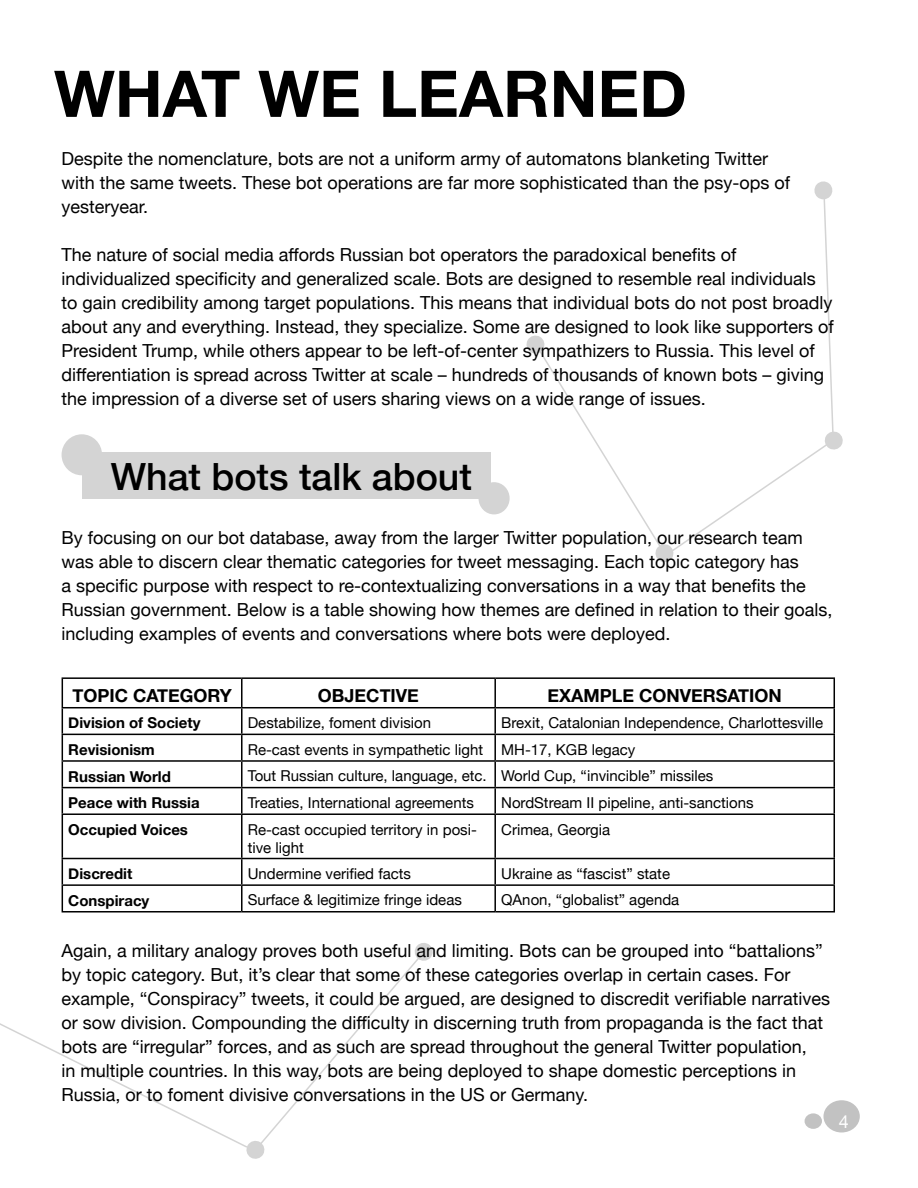
<style>
.page{position:relative;width:918px;height:1188px;background:#fff}
.page>*{position:absolute;margin:0;border:0;box-sizing:border-box;transform-origin:0 0}
.t1{font:700 64.5px "Helvetica Neue";color:#000}
.t2{font:500 37.5px "Helvetica Neue";color:#000}
.t3{font:18px/24px "Helvetica Neue";color:#000}
.t4{font:700 18px "Helvetica Neue";color:#000}
.t5{font:18px "Helvetica Neue";color:#fff}
.t6{font:15px/18px "Helvetica Neue";color:#000}
.t7{font:700 15px "Helvetica Neue";color:#000}
</style>
<div class="page">
<div style="left:823px;top:1100px;width:37px;height:32px;background:#c2c2c2;border-radius:50%"></div>
<div style="left:805px;top:1113px;width:17px;height:16px;background:#c2c2c2;border-radius:50%"></div>
<svg style="left:0;top:943px;width:433px;height:216px"></svg>
<svg style="left:526px;top:181px;width:317px;height:381px"></svg>
<div style="left:82px;top:452px;width:409px;height:46px;background:#d4d4d4"></div>
<hr style="left:62px;top:677px;width:180px;height:2px;background:#000">
<hr style="left:242px;top:677px;width:253px;height:2px;background:#000">
<hr style="left:241px;top:679px;width:2px;height:28px;background:#000">
<hr style="left:495px;top:677px;width:340px;height:2px;background:#000">
<hr style="left:494px;top:679px;width:2px;height:28px;background:#000">
<hr style="left:62px;top:707px;width:180px;height:1px;background:#000">
<hr style="left:242px;top:707px;width:253px;height:1px;background:#000">
<hr style="left:241px;top:708px;width:2px;height:26px;background:#000">
<hr style="left:495px;top:707px;width:340px;height:1px;background:#000">
<hr style="left:494px;top:708px;width:2px;height:26px;background:#000">
<hr style="left:62px;top:734px;width:180px;height:1px;background:#000">
<hr style="left:242px;top:734px;width:253px;height:1px;background:#000">
<hr style="left:241px;top:735px;width:2px;height:25px;background:#000">
<hr style="left:495px;top:734px;width:340px;height:1px;background:#000">
<hr style="left:494px;top:735px;width:2px;height:25px;background:#000">
<hr style="left:62px;top:760px;width:180px;height:2px;background:#000">
<hr style="left:242px;top:760px;width:253px;height:2px;background:#000">
<hr style="left:241px;top:762px;width:2px;height:25px;background:#000">
<hr style="left:495px;top:760px;width:340px;height:2px;background:#000">
<hr style="left:494px;top:762px;width:2px;height:25px;background:#000">
<hr style="left:62px;top:787px;width:180px;height:1px;background:#000">
<svg style="left:62px;top:679px;width:1px;height:134px"></svg>
<hr style="left:242px;top:787px;width:253px;height:1px;background:#000">
<hr style="left:241px;top:788px;width:2px;height:25px;background:#000">
<hr style="left:495px;top:787px;width:340px;height:1px;background:#000">
<hr style="left:494px;top:788px;width:2px;height:25px;background:#000">
<svg style="left:834px;top:679px;width:1px;height:134px"></svg>
<hr style="left:62px;top:813px;width:180px;height:2px;background:#000">
<hr style="left:62px;top:815px;width:1px;height:43px;background:#000">
<hr style="left:242px;top:813px;width:253px;height:2px;background:#000">
<hr style="left:241px;top:815px;width:2px;height:43px;background:#000">
<hr style="left:495px;top:813px;width:340px;height:2px;background:#000">
<hr style="left:494px;top:815px;width:2px;height:43px;background:#000">
<hr style="left:834px;top:815px;width:1px;height:43px;background:#000">
<hr style="left:62px;top:858px;width:180px;height:1px;background:#000">
<hr style="left:242px;top:858px;width:253px;height:1px;background:#000">
<hr style="left:241px;top:859px;width:2px;height:25px;background:#000">
<hr style="left:495px;top:858px;width:340px;height:1px;background:#000">
<hr style="left:494px;top:859px;width:2px;height:25px;background:#000">
<hr style="left:62px;top:884px;width:180px;height:2px;background:#000">
<svg style="left:62px;top:859px;width:1px;height:52px"></svg>
<hr style="left:242px;top:884px;width:253px;height:2px;background:#000">
<hr style="left:241px;top:886px;width:2px;height:25px;background:#000">
<hr style="left:495px;top:884px;width:340px;height:2px;background:#000">
<hr style="left:494px;top:886px;width:2px;height:25px;background:#000">
<svg style="left:834px;top:859px;width:1px;height:52px"></svg>
<hr style="left:62px;top:911px;width:180px;height:2px;background:#000">
<hr style="left:242px;top:911px;width:253px;height:2px;background:#000">
<hr style="left:495px;top:911px;width:340px;height:2px;background:#000">
<div style="left:62px;top:434px;width:40px;height:41px;background:#d4d4d4;border-radius:50%"></div>
<div style="left:479px;top:482px;width:31px;height:32px;background:#d4d4d4;border-radius:50%"></div>
<h1 class="t1" style="left:54px;top:43px;width:635px">WHAT WE LEARNED</h1>
<p class="t3" style="left:62px;top:147px;width:730px">Despite the nomenclature, bots are not a uniform army of automatons blanketing Twitter with the same tweets. These bot operations are far more sophisticated than the psy-ops of yesteryear.</p>
<p class="t3" style="left:62px;top:243px;width:774px">The nature of social media affords Russian bot operators the paradoxical benefits of individualized specificity and generalized scale. Bots are designed to resemble real individuals to gain credibility among target populations. This means that individual bots do not post broadly about any and everything. Instead, they specialize. Some are designed to look like supporters of President Trump, while others appear to be left-of-center sympathizers to Russia. This level of differentiation is spread across Twitter at scale – hundreds of thousands of known bots – giving the impression of a diverse set of users sharing views on a wide range of issues.</p>
<h2 class="t2" style="left:111px;top:446px;width:363px">What bots talk about</h2>
<p class="t3" style="left:62px;top:527px;width:773px">By focusing on our bot database, away from the larger Twitter population, our research team was able to discern clear thematic categories for tweet messaging. Each topic category has<br>a specific purpose with respect to re-contextualizing conversations in a way that benefits the Russian government. Below is a table showing how themes are defined in relation to their goals, including examples of events and conversations where bots were deployed.</p>
<p class="t4" style="left:72px;top:681px;width:161px">TOPIC CATEGORY</p>
<p class="t4" style="left:318px;top:681px;width:102px">OBJECTIVE</p>
<p class="t4" style="left:548px;top:681px;width:236px">EXAMPLE CONVERSATION</p>
<p class="t7" style="left:68px;top:711px;width:134px">Division of Society</p>
<p class="t6" style="left:248px;top:715px;width:185px">Destabilize, foment division</p>
<p class="t6" style="left:501px;top:715px;width:323px">Brexit, Catalonian Independence, Charlottesville</p>
<p class="t7" style="left:68px;top:738px;width:88px">Revisionism</p>
<p class="t6" style="left:248px;top:741px;width:389px">Re-cast events in sympathetic light MH-17, KGB legacy</p>
<p class="t7" style="left:68px;top:764px;width:104px">Russian World</p>
<p class="t6" style="left:248px;top:768px;width:467px">Tout Russian culture, language, etc. World Cup, “invincible” missiles</p>
<p class="t7" style="left:68px;top:791px;width:133px">Peace with Russia</p>
<p class="t6" style="left:248px;top:794px;width:228px">Treaties, International agreements</p>
<p class="t6" style="left:501px;top:794px;width:254px">NordStream II pipeline, anti-sanctions</p>
<p class="t7" style="left:68px;top:818px;width:121px">Occupied Voices</p>
<p class="t6" style="left:248px;top:821px;width:231px">Re-cast occupied territory in posi&shy;tive light</p>
<p class="t6" style="left:501px;top:821px;width:111px">Crimea, Georgia</p>
<p class="t7" style="left:68px;top:862px;width:66px">Discredit</p>
<p class="t6" style="left:248px;top:865px;width:165px">Undermine verified facts</p>
<p class="t6" style="left:501px;top:865px;width:170px">Ukraine as “fascist” state</p>
<p class="t7" style="left:68px;top:889px;width:83px">Conspiracy</p>
<p class="t6" style="left:248px;top:892px;width:216px">Surface &amp; legitimize fringe ideas</p>
<p class="t6" style="left:501px;top:892px;width:180px">QAnon, “globalist” agenda</p>
<p class="t3" style="left:62px;top:940px;width:770px">Again, a military analogy proves both useful and limiting. Bots can be grouped into “battalions” by topic category. But, it’s clear that some of these categories overlap in certain cases. For example, “Conspiracy” tweets, it could be argued, are designed to discredit verifiable narratives or sow division. Compounding the difficulty in discerning truth from propaganda is the fact that bots are “irregular” forces, and as such are spread throughout the general Twitter population,<br>in multiple countries. In this way, bots are being deployed to shape domestic perceptions in Russia, or to foment divisive conversations in the US or Germany.</p>
<p class="t5" style="left:839px;top:1109px;width:12px">4</p>
</div>
